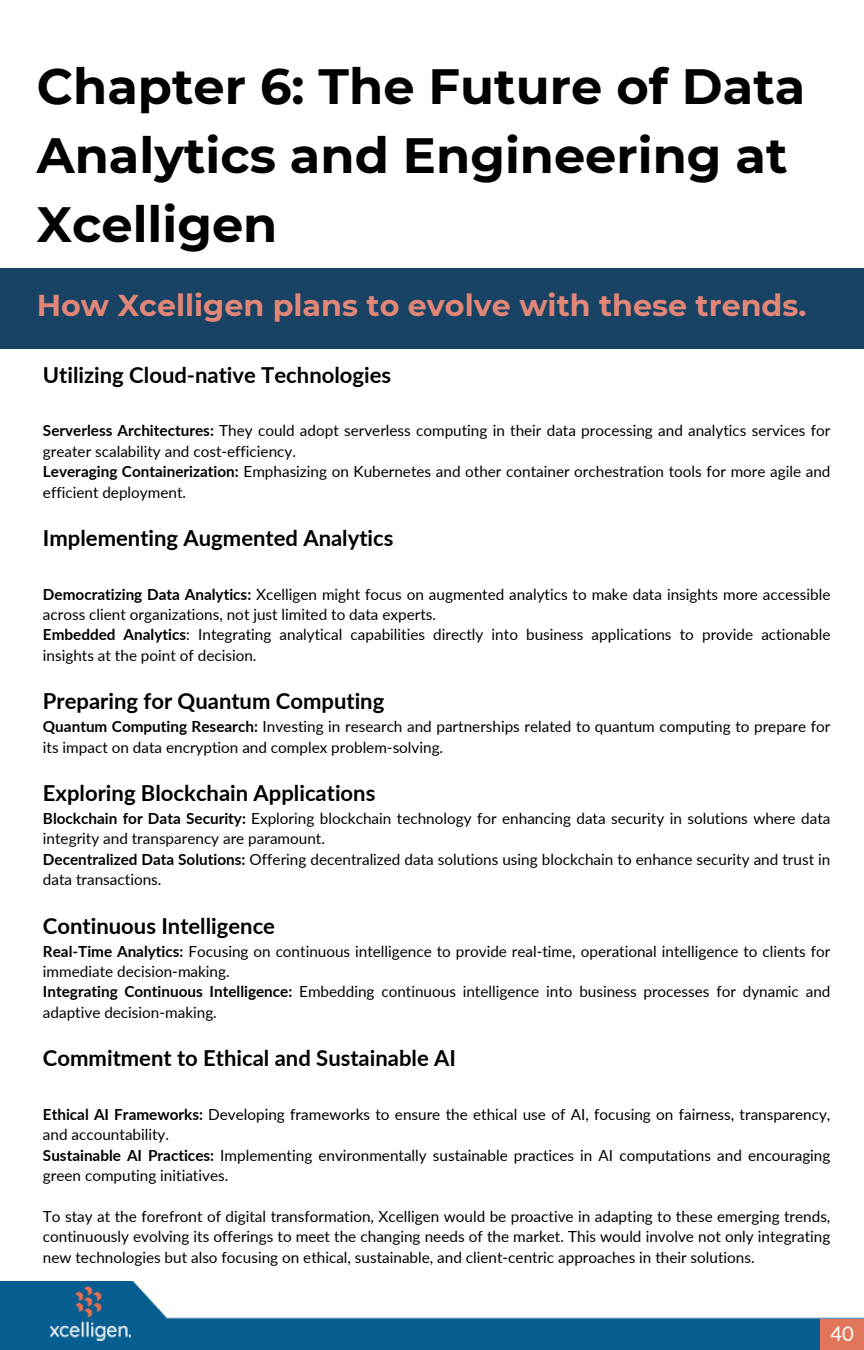
<style>
.page{position:relative;width:864px;height:1350px;background:#fff}
.page>*{position:absolute;margin:0;border:0;box-sizing:border-box;transform-origin:0 0}
.t1{font:700 49.5px/69.3px "Montserrat";color:#000}
.t2{font:700 30.15px "Montserrat";color:#e28677}
.t3{font:700 22.05px "Lato";color:#000}
.t4{font:20.25px "Lato";color:#fff}
.t5{font:15.3px/20.5px "Lato";color:#000}
.s1{font-weight:700}
</style>
<div class="page">
<div style="left:0;top:268px;width:864px;height:81px;background:#194364"></div>
<img style="left:0;top:1282px;width:864px;height:67px">
<img style="left:51px;top:1287px;width:79px;height:54px">
<div style="left:820px;top:1319px;width:44px;height:31px;background:#e2765a"></div>
<p class="t1" style="left:37px;top:51px;width:770px">Chapter 6: The Future of Data<br>Analytics and Engineering at<br>Xcelligen</p>
<p class="t2" style="left:37px;top:287px;width:771px">How Xcelligen plans to evolve with these trends.</p>
<p class="t3" style="left:43px;top:361px;width:350px">Utilizing Cloud-native Technologies</p>
<p class="t5" style="left:43px;top:420px;width:789px"><span class="s1">Serverless Architectures:</span> They could adopt serverless computing in their data processing and analytics services for greater scalability and cost-efficiency.</p>
<p class="t5" style="left:43px;top:461px;width:789px"><span class="s1">Leveraging Containerization:</span> Emphasizing on Kubernetes and other container orchestration tools for more agile and efficient deployment.</p>
<p class="t3" style="left:43px;top:524px;width:352px">Implementing Augmented Analytics</p>
<p class="t5" style="left:43px;top:583px;width:789px"><span class="s1">Democratizing Data Analytics:</span> Xcelligen might focus on augmented analytics to make data insights more accessible across client organizations, not just limited to data experts.</p>
<p class="t5" style="left:43px;top:624px;width:789px"><span class="s1">Embedded Analytics</span>: Integrating analytical capabilities directly into business applications to provide actionable insights at the point of decision.</p>
<p class="t3" style="left:43px;top:687px;width:343px">Preparing for Quantum Computing</p>
<p class="t5" style="left:43px;top:716px;width:789px"><span class="s1">Quantum Computing Research:</span> Investing in research and partnerships related to quantum computing to prepare for its impact on data encryption and complex problem-solving.</p>
<p class="t3" style="left:43px;top:779px;width:334px">Exploring Blockchain Applications</p>
<p class="t5" style="left:43px;top:808px;width:789px"><span class="s1">Blockchain for Data Security:</span> Exploring blockchain technology for enhancing data security in solutions where data integrity and transparency are paramount.</p>
<p class="t5" style="left:43px;top:849px;width:789px"><span class="s1">Decentralized Data Solutions:</span> Offering decentralized data solutions using blockchain to enhance security and trust in data transactions.</p>
<p class="t3" style="left:43px;top:912px;width:234px">Continuous Intelligence</p>
<p class="t5" style="left:43px;top:940px;width:789px"><span class="s1">Real-Time Analytics:</span> Focusing on continuous intelligence to provide real-time, operational intelligence to clients for immediate decision-making.</p>
<p class="t5" style="left:43px;top:981px;width:789px"><span class="s1">Integrating Continuous Intelligence:</span> Embedding continuous intelligence into business processes for dynamic and adaptive decision-making.</p>
<p class="t3" style="left:43px;top:1044px;width:415px">Commitment to Ethical and Sustainable AI</p>
<p class="t5" style="left:43px;top:1104px;width:789px"><span class="s1">Ethical AI Frameworks:</span> Developing frameworks to ensure the ethical use of AI, focusing on fairness, transparency, and accountability.</p>
<p class="t5" style="left:43px;top:1144px;width:789px"><span class="s1">Sustainable AI Practices:</span> Implementing environmentally sustainable practices in AI computations and encouraging green computing initiatives.</p>
<p class="t5" style="left:43px;top:1206px;width:789px;text-align:justify">To stay at the forefront of digital transformation, Xcelligen would be proactive in adapting to these emerging trends, continuously evolving its offerings to meet the changing needs of the market. This would involve not only integrating new technologies but also focusing on ethical, sustainable, and client-centric approaches in their solutions.</p>
<p class="t4" style="left:830px;top:1321px;width:25px">40</p>
</div>
